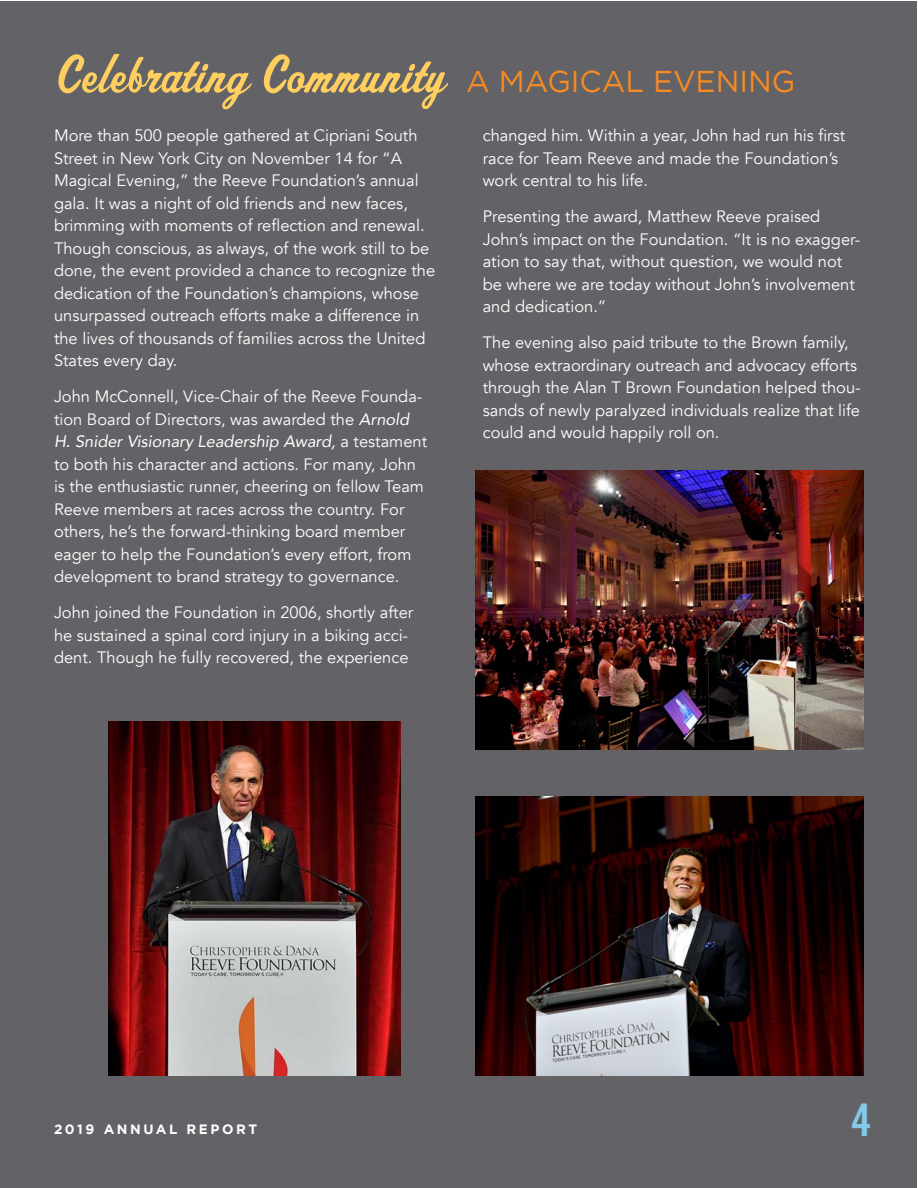
<style>
.page{position:relative;width:918px;height:1188px;background:#fff}
.page>*{position:absolute;margin:0;border:0;box-sizing:border-box;transform-origin:0 0}
.t1{font:55.5px "OPTI Sport Script";color:#fecf5e}
.t2{font:45px "Trade Gothic Bold Cond Twenty";color:#83c9e8}
.t3{font:16.5px/22.5px "Avenir";color:#fff}
.t4{font:700 13.5px "Gotham";letter-spacing:.19em;color:#fff}
.s1{font-family:"Gotham";font-size:30px;color:#f68b23}
.s2{font-style:italic}
</style>
<div class="page">
<div style="left:1px;top:1px;width:916px;height:1186px;background:#636266"></div>
<img style="left:108px;top:721px;width:293px;height:354px">
<img style="left:476px;top:471px;width:388px;height:279px">
<img style="left:476px;top:797px;width:388px;height:278px">
<p class="t1" style="left:54px;top:39px;width:743px">Celebrating Community <span class="s1">A MAGICAL EVENING</span></p>
<p class="t3" style="left:54px;top:125px;width:383px">More than 500 people gathered at Cipriani South Street in New York City on November 14 for “A Magical Evening,” the Reeve Foundation’s annual gala. It was a night of old friends and new faces, brimming with moments of reflection and renewal.<br>Though conscious, as always, of the work still to be done, the event provided a chance to recognize the dedication of the Foundation’s champions, whose unsurpassed outreach efforts make a difference in the lives of thousands of families across the United States every day.</p>
<p class="t3" style="left:54px;top:386px;width:375px">John McConnell, Vice-Chair of the Reeve Founda&shy;tion Board of Directors, was awarded the <span class="s2">Arnold H. Snider Visionary Leadership Award,</span> a testament to both his character and actions. For many, John is the enthusiastic runner, cheering on fellow Team Reeve members at races across the country. For others, he’s the forward-thinking board member eager to help the Foundation’s every effort, from development to brand strategy to governance.</p>
<p class="t3" style="left:54px;top:602px;width:361px">John joined the Foundation in 2006, shortly after he sustained a spinal cord injury in a biking acci&shy;dent. Though he fully recovered, the experience</p>
<p class="t3" style="left:483px;top:125px;width:364px">changed him. Within a year, John had run his first race for Team Reeve and made the Foundation’s work central to his life.</p>
<p class="t3" style="left:483px;top:206px;width:379px">Presenting the award, Matthew Reeve praised John’s impact on the Foundation. “It is no exagger&shy;ation to say that, without question, we would not be where we are today without John’s involvement and dedication.”</p>
<p class="t3" style="left:483px;top:332px;width:380px">The evening also paid tribute to the Brown family, whose extraordinary outreach and advocacy efforts through the Alan T Brown Foundation helped thou&shy;sands of newly paralyzed individuals realize that life could and would happily roll on.</p>
<p class="t4" style="left:54px;top:1121px;width:205px">2019 ANNUAL REPORT</p>
<p class="t2" style="left:851px;top:1093px;width:21px">4</p>
</div>
